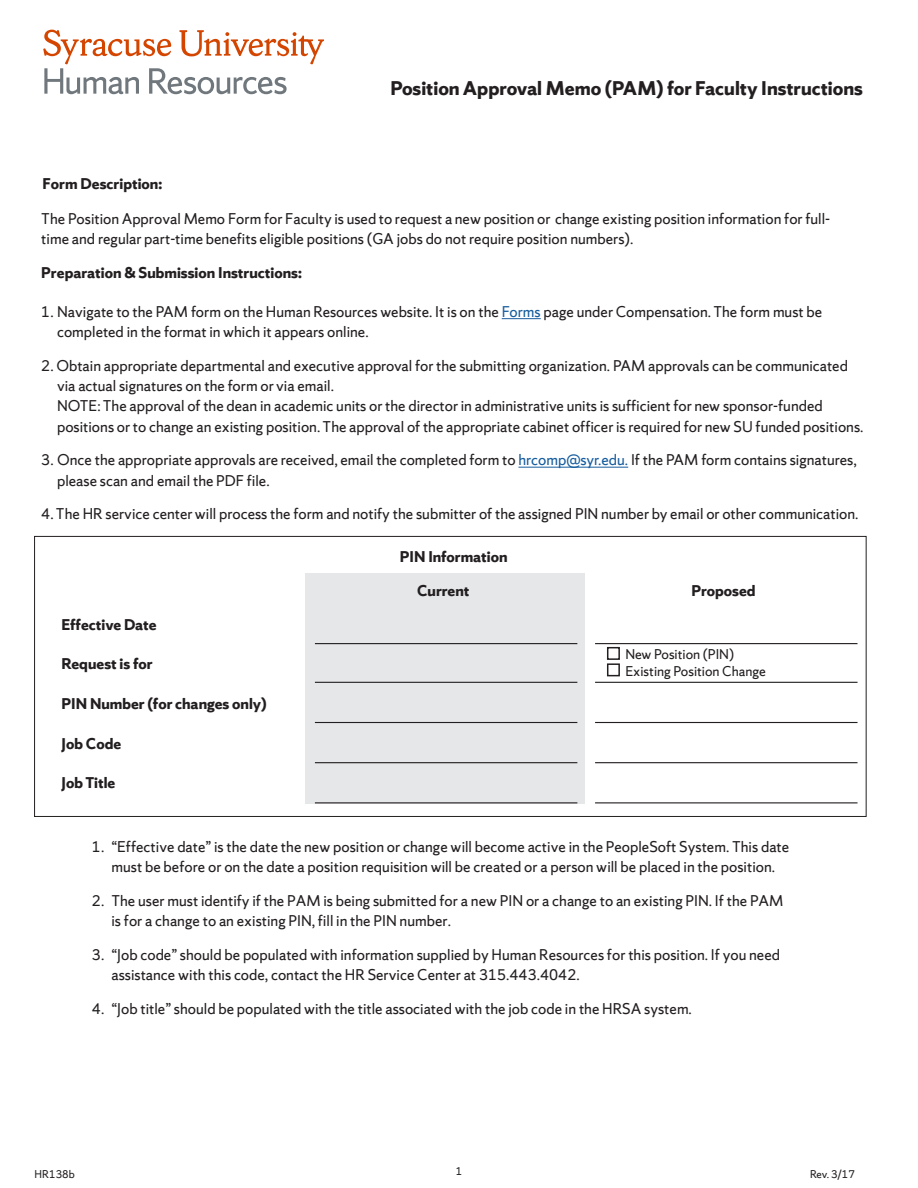
<style>
.page{position:relative;width:918px;height:1188px;background:#fff}
.page>*{position:absolute;margin:0;border:0;box-sizing:border-box;transform-origin:0 0}
.t1{font:700 21px "Sherman Sans";color:#231f20}
.t2{font:16.5px/20.2px "Sherman Sans";color:#231f20}
.t3{font:700 16.5px/33.8px "Sherman Sans";color:#231f20}
.t4{font:15px "Sherman Sans";color:#231f20}
.t5{font:12px "Sherman Sans";color:#231f20}
.s1{font-weight:700}
.s2{color:#175d9e}
</style>
<div class="page">
<div style="left:306px;top:573px;width:279px;height:230px;background:#e6e7e9"></div>
<svg style="left:43px;top:30px;width:281px;height:64px"></svg>
<hr style="left:502px;top:318px;width:39px;height:1px;background:#175d9e">
<hr style="left:518px;top:467px;width:110px;height:1px;background:#175d9e">
<div style="left:607px;top:647px;width:13px;height:13px;border:2px solid #231f20"></div>
<div style="left:607px;top:663px;width:13px;height:13px;border:2px solid #231f20"></div>
<hr style="left:315px;top:643px;width:262px;height:1px;background:#231f20">
<hr style="left:315px;top:682px;width:262px;height:1px;background:#231f20">
<hr style="left:315px;top:722px;width:262px;height:1px;background:#231f20">
<hr style="left:315px;top:762px;width:262px;height:1px;background:#231f20">
<hr style="left:315px;top:802px;width:262px;height:1px;background:#231f20">
<hr style="left:595px;top:643px;width:263px;height:1px;background:#231f20">
<hr style="left:595px;top:682px;width:263px;height:1px;background:#231f20">
<hr style="left:595px;top:722px;width:263px;height:1px;background:#231f20">
<hr style="left:595px;top:762px;width:263px;height:1px;background:#231f20">
<hr style="left:595px;top:802px;width:263px;height:1px;background:#231f20">
<h1 class="t1" style="left:390px;top:75px;width:474px">Position Approval Memo (PAM) for Faculty Instructions</h1>
<h2 class="t2" style="left:41px;top:166px;width:790px;line-height:35.1px"><span class="s1">Form Description:<br></span>The Position Approval Memo Form for Faculty is used to request a new position or change existing position information for full-</h2>
<h2 class="t2" style="left:41px;top:222px;width:594px;line-height:33.8px">time and regular part-time benefits eligible positions (GA jobs do not require position numbers).<br><span class="s1">Preparation &amp; Submission Instructions:</span></h2>
<p class="t2" style="left:57px;top:301px;width:767px;text-indent:-16px">1. Navigate to the PAM form on the Human Resources website. It is on the <span class="s2">Forms</span> page under Compensation. The form must be completed in the format in which it appears online.</p>
<p class="t2" style="left:57px;top:355px;width:808px;text-indent:-16px">2. Obtain appropriate departmental and executive approval for the submitting organization. PAM approvals can be communicated via actual signatures on the form or via email.<br>NOTE: The approval of the dean in academic units or the director in administrative units is sufficient for new sponsor-funded positions or to change an existing position. The approval of the appropriate cabinet officer is required for new SU funded positions.</p>
<p class="t2" style="left:57px;top:450px;width:801px;text-indent:-16px">3. Once the appropriate approvals are received, email the completed form to <span class="s2">hrcomp@syr.edu.</span> If the PAM form contains signatures, please scan and email the PDF file.</p>
<p class="t2" style="left:41px;top:504px;width:819px">4. The HR service center will process the form and notify the submitter of the assigned PIN number by email or other communication.</p>
<p class="t3" style="left:417px;top:540px;width:92px;text-indent:-17px">PIN Information<br>Current</p>
<p class="t3" style="left:692px;top:573px;width:66px">Proposed</p>
<p class="t3" style="left:62px;top:607px;width:96px">Effective Date</p>
<p class="t4" style="left:625px;top:645px;width:110px">New Position (PIN)</p>
<p class="t3" style="left:62px;top:647px;width:93px">Request is for</p>
<p class="t4" style="left:625px;top:662px;width:142px">Existing Position Change</p>
<p class="t3" style="left:62px;top:687px;width:207px">PIN Number (for changes only)</p>
<p class="t3" style="left:62px;top:726px;width:61px">Job Code</p>
<p class="t3" style="left:62px;top:766px;width:55px">Job Title</p>
<p class="t2" style="left:92px;top:836px;width:699px;text-align:center">1. “Effective date” is the date the new position or change will become active in the PeopleSoft System. This date must be before or on the date a position requisition will be created or a person will be placed in the position.</p>
<p class="t2" style="left:111px;top:890px;width:674px;text-indent:-20px">2. The user must identify if the PAM is being submitted for a new PIN or a change to an existing PIN. If the PAM is for a change to an existing PIN, fill in the PIN number.</p>
<p class="t2" style="left:111px;top:944px;width:670px;text-indent:-20px">3. “Job code” should be populated with information supplied by Human Resources for this position. If you need assistance with this code, contact the HR Service Center at 315.443.4042.</p>
<p class="t2" style="left:92px;top:998px;width:602px">4. “Job title” should be populated with the title associated with the job code in the HRSA system.</p>
<p class="t5" style="left:35px;top:1167px;width:42px">HR138b</p>
<p class="t5" style="left:456px;top:1164px;width:8px">1</p>
<p class="t5" style="left:810px;top:1167px;width:47px">Rev. 3/17</p>
</div>
